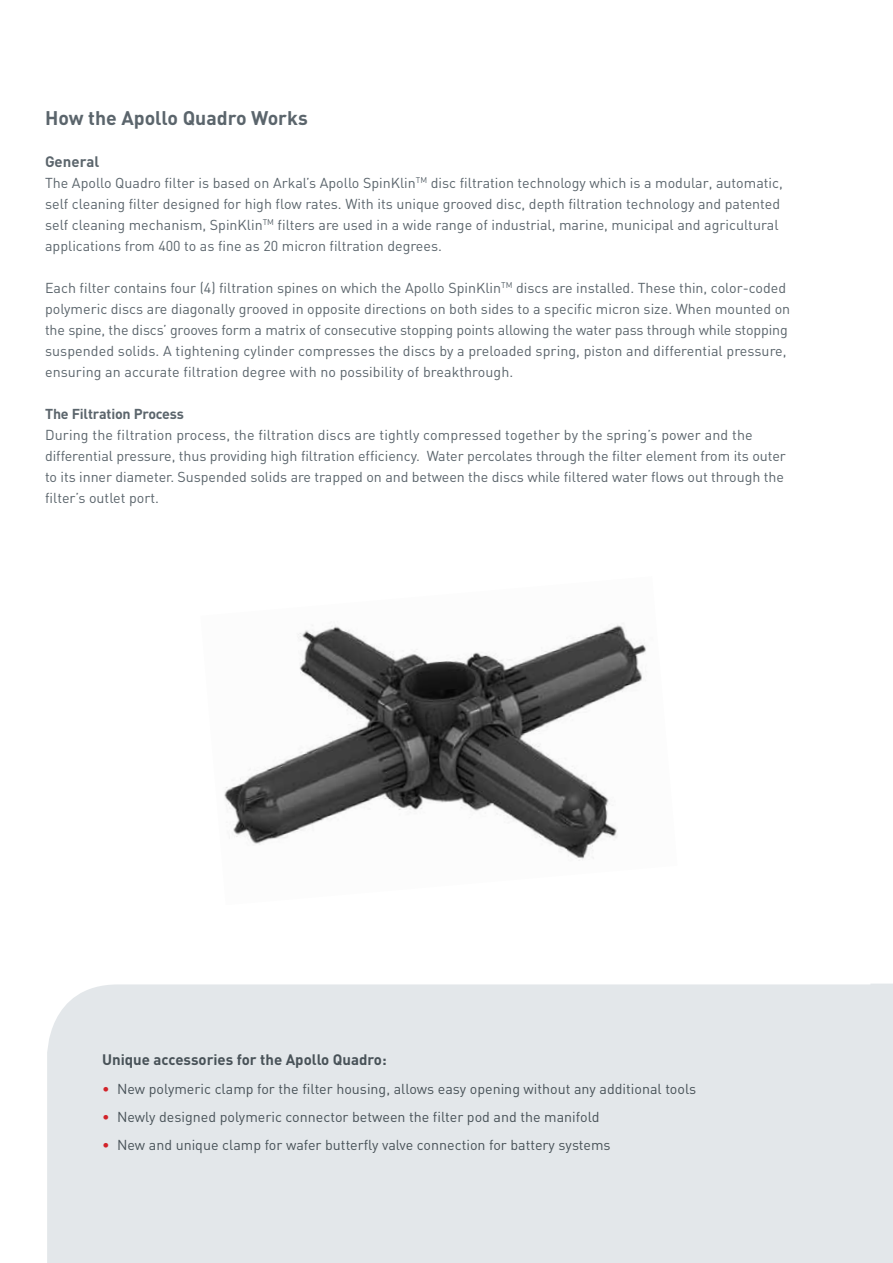
<style>
.page{position:relative;width:893px;height:1263px;background:#fff}
.page>*{position:absolute;margin:0;border:0;box-sizing:border-box;transform-origin:0 0}
.t1{font:700 19.5px "DIN";color:#5b656c}
.t2{font:700 15px "DIN";color:#485258}
.t3{font:700 15px "DIN";color:#5b656c}
.t4{font:14.25px/21px "DIN";color:#5b656c}
.t5{font:14.25px "DIN";color:#485258}
.t6{font:700 14.25px "DIN";letter-spacing:-.015em;color:#5b656c}
.s1{color:#d2232a}
</style>
<div class="page">
<div style="left:47px;top:984px;width:846px;height:279px;background:#e3e7ea"></div>
<img style="left:224px;top:624px;width:422px;height:237px">
<h1 class="t1" style="left:45px;top:105px;width:264px">How the Apollo Quadro Works</h1>
<p class="t3" style="left:45px;top:151px;width:56px">General</p>
<p class="t4" style="left:45px;top:172px;width:739px">The Apollo Quadro filter is based on Arkal’s Apollo SpinKlin<sup>TM</sup> disc filtration technology which is a modular, automatic, self cleaning filter designed for high flow rates. With its unique grooved disc, depth filtration technology and patented self cleaning mechanism, SpinKlin<sup>TM</sup> filters are used in a wide range of industrial, marine, municipal and agricultural applications from 400 to as fine as 20 micron filtration degrees.</p>
<p class="t4" style="left:45px;top:277px;width:747px">Each filter contains four (4) filtration spines on which the Apollo SpinKlin<sup>TM</sup> discs are installed. These thin, color-coded polymeric discs are diagonally grooved in opposite directions on both sides to a specific micron size. When mounted on the spine, the discs’ grooves form a matrix of consecutive stopping points allowing the water pass through while stopping suspended solids. A tightening cylinder compresses the discs by a preloaded spring, piston and differential pressure, ensuring an accurate filtration degree with no possibility of breakthrough.</p>
<p class="t6" style="left:45px;top:404px;width:140px">The Filtration Process</p>
<p class="t4" style="left:45px;top:424px;width:742px">During the filtration process, the filtration discs are tightly compressed together by the spring’s power and the differential pressure, thus providing high filtration efficiency. Water percolates through the filter element from its outer to its inner diameter. Suspended solids are trapped on and between the discs while filtered water flows out through the filter’s outlet port.</p>
<p class="t2" style="left:102px;top:1050px;width:286px">Unique accessories for the Apollo Quadro:</p>
<p class="t5" style="left:102px;top:1079px;width:596px"><span class="s1">•</span> New polymeric clamp for the filter housing, allows easy opening without any additional tools</p>
<p class="t5" style="left:102px;top:1108px;width:499px"><span class="s1">•</span> Newly designed polymeric connector between the filter pod and the manifold</p>
<p class="t5" style="left:102px;top:1136px;width:510px"><span class="s1">•</span> New and unique clamp for wafer butterfly valve connection for battery systems</p>
</div>
